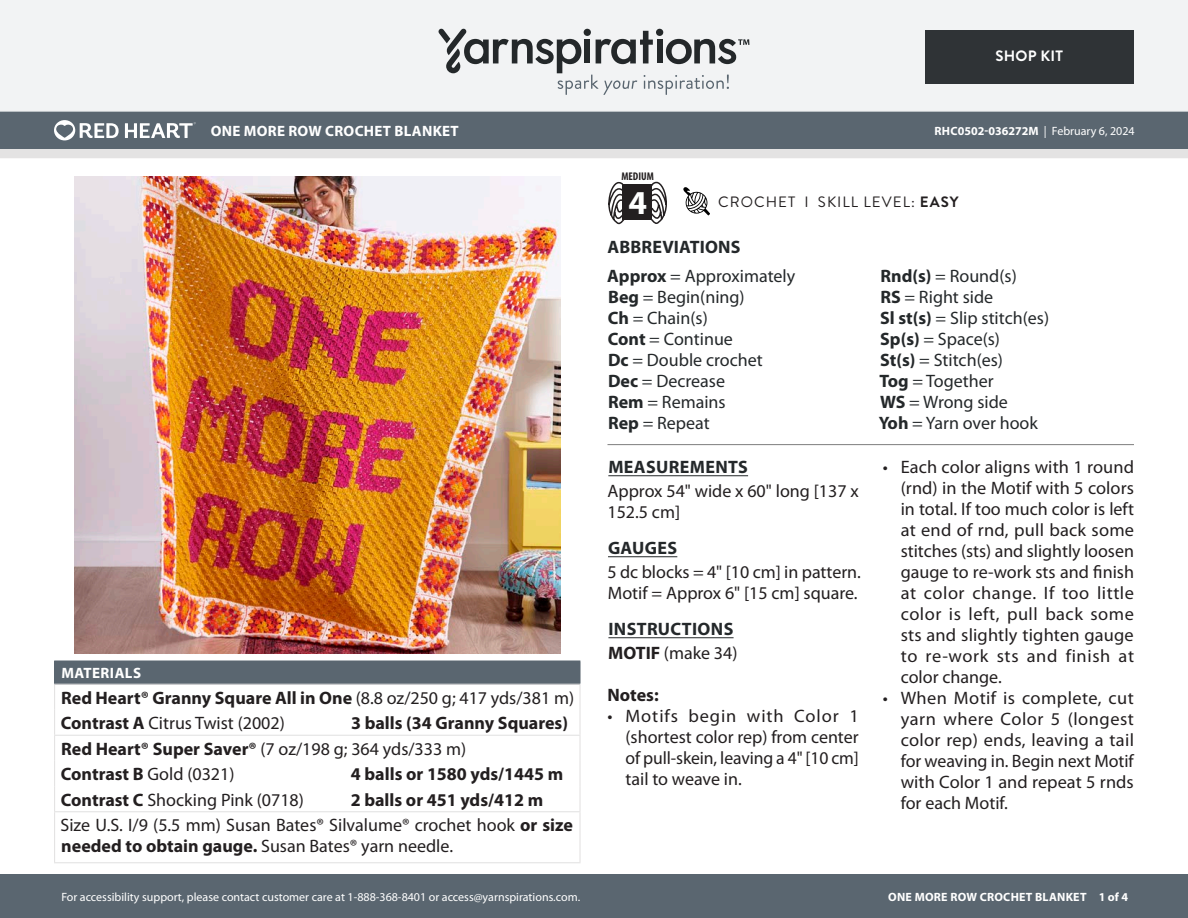
<style>
.page{position:relative;width:1188px;height:918px;background:#fff}
.page>*{position:absolute;margin:0;border:0;box-sizing:border-box;transform-origin:0 0}
.t1{font:700 33.6px "Myriad Pro";color:#fff}
.Body_-__Auto_Style_with_Keep_lines_toget{font:18px/21px "Myriad Pro";color:#231f20}
.t2{font:18px/21px "Myriad Pro";color:#24282a}
.Body_-__Auto_Style_with_Keep_lines_toget-2{font:700 18px/25.5px "Myriad Pro";color:#231f20}
.Body_-_NO_Automatic_styling{font:18px "Myriad Pro";color:#231f20}
.Body_-_HEADERS_-_Underline{font:700 18px "Myriad Pro";letter-spacing:.02em;color:#24282a}
.SIZES_-_Color_Coded{font:18px "Myriad Pro";color:#231f20}
.t3{font:700 15px "Myriad Pro";letter-spacing:.02em;color:#fff}
.t4{font:15px "Brandon Grotesque";letter-spacing:.07em;color:#231f20}
.t5{font:700 15px "Brandon Grotesque";letter-spacing:.02em;color:#fff}
.t6{font:12px "Myriad Pro";color:#fff}
.t7{font:700 12px "Myriad Pro";color:#fff}
.t8{font:700 12px "Myriad Pro";letter-spacing:.02em;color:#fff}
.t9{font:700 condensed 11.25px "Myriad Pro";color:#231f20}
.s1{font-weight:700}
.s2{font-weight:400}
</style>
<div class="page">
<div style="left:0;top:875px;width:1188px;height:43px;background:#5a6670"></div>
<div style="left:0;top:149px;width:1188px;height:9px;background:#e4e3e3"></div>
<div style="left:0;top:111px;width:1188px;height:38px;background:#5a6670"></div>
<div style="left:0;top:0;width:1188px;height:112px;background:#f2f3f4"></div>
<svg style="left:438px;top:29px;width:311px;height:66px"></svg>
<div style="left:925px;top:30px;width:209px;height:54px;background:#2f3336"></div>
<div style="left:55px;top:661px;width:525px;height:23px;background:#5a6670"></div>
<svg style="left:580px;top:661px;width:1px;height:23px"></svg>
<hr style="left:54px;top:684px;width:291px;height:1px;background:#e4e3e3">
<hr style="left:345px;top:684px;width:236px;height:1px;background:#e4e3e3">
<hr style="left:54px;top:735px;width:291px;height:1px;background:#e4e3e3">
<hr style="left:345px;top:735px;width:236px;height:1px;background:#e4e3e3">
<hr style="left:579px;top:685px;width:2px;height:25px;background:#e4e3e3">
<hr style="left:579px;top:736px;width:2px;height:25px;background:#e4e3e3">
<hr style="left:579px;top:761px;width:2px;height:25px;background:#e4e3e3">
<hr style="left:579px;top:710px;width:2px;height:25px;background:#e4e3e3">
<svg style="left:54px;top:661px;width:1px;height:150px"></svg>
<hr style="left:579px;top:786px;width:2px;height:25px;background:#e4e3e3">
<hr style="left:54px;top:812px;width:1px;height:50px;background:#e4e3e3">
<hr style="left:54px;top:811px;width:291px;height:1px;background:#e4e3e3">
<hr style="left:345px;top:811px;width:236px;height:1px;background:#e4e3e3">
<hr style="left:579px;top:812px;width:2px;height:50px;background:#e4e3e3">
<hr style="left:54px;top:862px;width:291px;height:1px;background:#e4e3e3">
<hr style="left:345px;top:862px;width:236px;height:1px;background:#e4e3e3">
<hr style="left:608px;top:444px;width:526px;height:1px;background:#7d7d7d">
<svg style="left:683px;top:187px;width:27px;height:28px"></svg>
<svg style="left:608px;top:181px;width:18px;height:43px"></svg>
<svg style="left:649px;top:181px;width:18px;height:43px"></svg>
<div style="left:622px;top:185px;width:30px;height:35px;background:#231f20"></div>
<svg style="left:54px;top:120px;width:65px;height:20px"></svg>
<svg style="left:125px;top:122px;width:71px;height:16px"></svg>
<img style="left:74px;top:176px;width:486px;height:477px">
<hr style="left:608px;top:475px;width:140px;height:1px;background:#24282a">
<hr style="left:608px;top:556px;width:69px;height:1px;background:#24282a">
<hr style="left:608px;top:637px;width:126px;height:1px;background:#24282a">
<p class="t3" style="left:211px;top:121px;width:249px">ONE MORE ROW CROCHET BLANKET</p>
<p class="t3" style="left:61px;top:663px;width:81px">MATERIALS</p>
<p class="Body_-__Auto_Style_with_Keep_lines_toget" style="left:61px;top:685px;width:515px;line-height:25.5px"><span class="s1">Red Heart® Granny Square All in One</span> (8.8 oz/250 g; 417 yds/381 m)<br><span class="s1">Contrast A</span> Citrus Twist (2002)</p>
<p class="Body_-__Auto_Style_with_Keep_lines_toget-2" style="left:61px;top:710px;width:509px;text-indent:290px">3 balls (34 Granny Squares)<br>Red Heart® Super Saver® <span class="s2">(7 oz/198 g; 364 yds/333 m)<br></span>Contrast B <span class="s2">Gold (0321)</span></p>
<p class="Body_-__Auto_Style_with_Keep_lines_toget-2" style="left:351px;top:761px;width:214px">4 balls or 1580 yds/1445 m</p>
<p class="Body_-__Auto_Style_with_Keep_lines_toget" style="left:61px;top:787px;width:514px;line-height:25.5px;text-indent:290px"><span class="s1">2 balls or 451 yds/412 m<br></span>Size U.S. I/9 (5.5 mm) Susan Bates® Silvalume® crochet hook <span class="s1">or size</span></p>
<p class="Body_-__Auto_Style_with_Keep_lines_toget" style="left:61px;top:836px;width:393px"><span class="s1">needed to obtain gauge.</span> Susan Bates® yarn needle.</p>
<p class="Body_-__Auto_Style_with_Keep_lines_toget" style="left:61px;top:790px;width:245px"><span class="s1">Contrast C</span> Shocking Pink (0718)</p>
<p class="t6" style="left:61px;top:890px;width:520px">For accessibility support, please contact customer care at 1-888-368-8401 or access@yarnspirations.com.</p>
<p class="t5" style="left:995px;top:46px;width:69px">SHOP KIT</p>
<p class="t9" style="left:621px;top:169px;width:34px">MEDIUM</p>
<h1 class="t1" style="left:629px;top:180px;width:20px">4</h1>
<p class="t7" style="left:935px;top:123px;width:202px">RHC0502-036272M <span class="s2">| February 6, 2024</span></p>
<p class="t4" style="left:718px;top:192px;width:242px">CROCHET I SKILL LEVEL: <span class="s1">EASY</span></p>
<p class="Body_-_HEADERS_-_Underline" style="left:607px;top:235px;width:135px">ABBREVIATIONS</p>
<p class="t2" style="left:607px;top:265px;width:189px"><span class="s1">Approx</span> = Approximately<br><span class="s1">Beg</span> = Begin(ning)<br><span class="s1">Ch</span> = Chain(s)<br><span class="s1">Cont</span> = Continue<br><span class="s1">Dc</span> = Double crochet<br><span class="s1">Dec</span> = Decrease<br><span class="s1">Rem</span> = Remains<br><span class="s1">Rep</span> = Repeat</p>
<p class="t2" style="left:879px;top:265px;width:172px"><span class="s1">Rnd(s)</span> = Round(s)<br><span class="s1">RS</span> = Right side<br><span class="s1">Sl st(s)</span> = Slip stitch(es)<br><span class="s1">Sp(s)</span> = Space(s)<br><span class="s1">St(s)</span> = Stitch(es)<br><span class="s1">Tog</span> = Together<br><span class="s1">WS</span> = Wrong side<br><span class="s1">Yoh</span> = Yarn over hook</p>
<p class="Body_-_HEADERS_-_Underline" style="left:608px;top:455px;width:141px">MEASUREMENTS</p>
<p class="Body_-__Auto_Style_with_Keep_lines_toget" style="left:607px;top:481px;width:253px">Approx 54" wide x 60" long [137 x<br>152.5 cm]</p>
<p class="Body_-_HEADERS_-_Underline" style="left:608px;top:536px;width:71px">GAUGES</p>
<p class="Body_-_NO_Automatic_styling" style="left:608px;top:562px;width:255px">5 dc blocks = 4" [10 cm] in pattern.</p>
<p class="Body_-_NO_Automatic_styling" style="left:608px;top:583px;width:251px">Motif = Approx 6" [15 cm] square.</p>
<p class="Body_-_HEADERS_-_Underline" style="left:608px;top:617px;width:126px">INSTRUCTIONS</p>
<p class="SIZES_-_Color_Coded" style="left:608px;top:643px;width:131px"><span class="s1">MOTIF</span> (make 34)</p>
<p class="Body_-__Auto_Style_with_Keep_lines_toget-2" style="left:607px;top:681px;width:53px">Notes:</p>
<p class="Body_-__Auto_Style_with_Keep_lines_toget" style="left:626px;top:706px;width:235px;text-align:justify;text-indent:-18px">• Motifs begin with Color 1 (shortest color rep) from center of pull-skein, leaving a 4" [10 cm] tail to weave in.</p>
<p class="Body_-__Auto_Style_with_Keep_lines_toget" style="left:901px;top:457px;width:235px;text-align:justify;text-indent:-18px">• Each color aligns with 1 round (rnd) in the Motif with 5 colors in total. If too much color is left at end of rnd, pull back some stitches (sts) and slightly loosen gauge to re-work sts and finish at color change. If too little color is left, pull back some sts and slightly tighten gauge to re-work sts and finish at color change.</p>
<p class="Body_-__Auto_Style_with_Keep_lines_toget" style="left:901px;top:688px;width:235px;text-align:justify;text-indent:-18px">• When Motif is complete, cut yarn where Color 5 (longest color rep) ends, leaving a tail for weaving in. Begin next Motif with Color 1 and repeat 5 rnds for each Motif.</p>
<p class="t8" style="left:888px;top:889px;width:241px">ONE MORE ROW CROCHET BLANKET 1 of 4</p>
</div>
